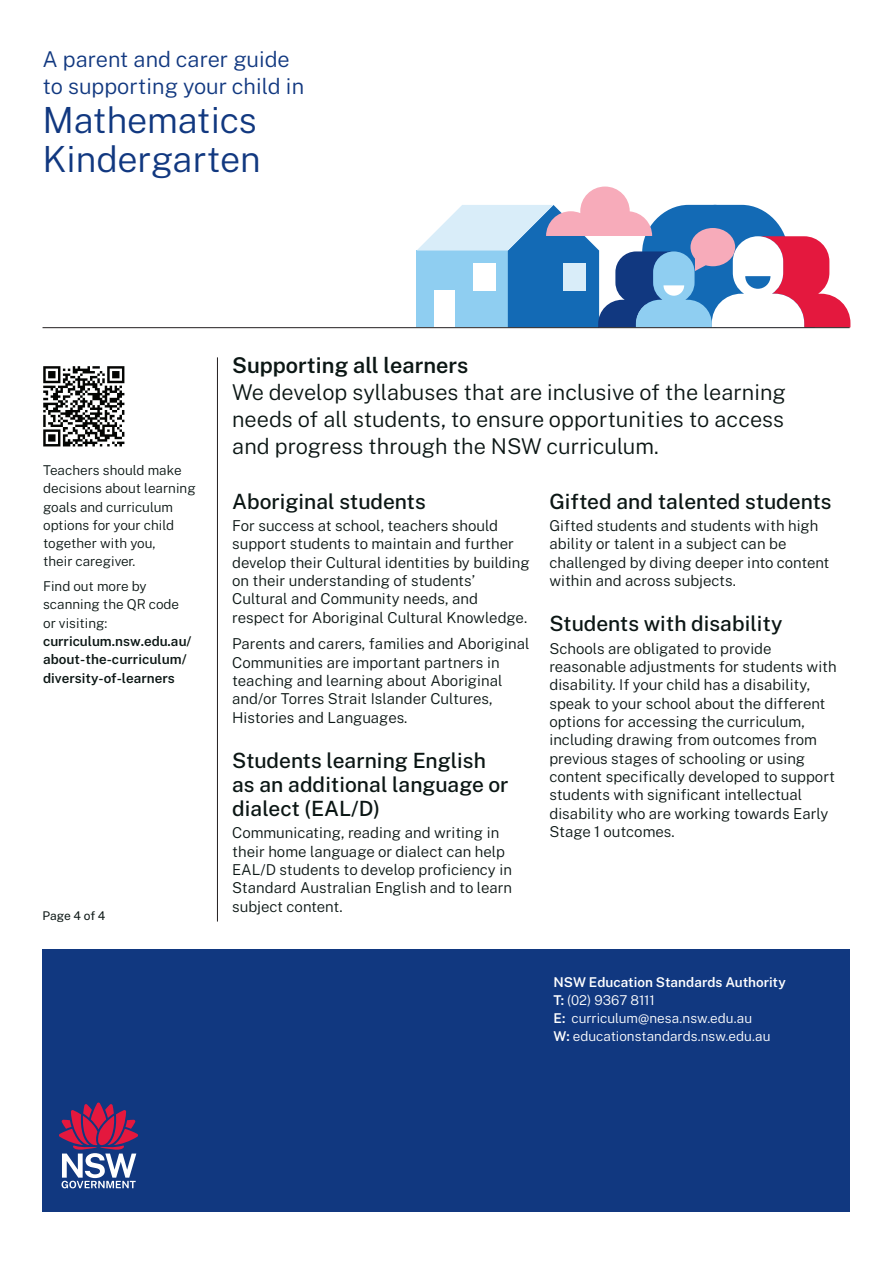
<style>
.page{position:relative;width:893px;height:1263px;background:#fff}
.page>*{position:absolute;margin:0;border:0;box-sizing:border-box;transform-origin:0 0}
.t1{font:300 36px/39px "Public Sans";letter-spacing:-.005em;color:#113880}
.t2{font:300 21.75px/27px "Public Sans";color:#0b1614;text-align:justify}
.t3{font:300 21.75px/27px "Public Sans";color:#113880}
.t4{font:600 21.75px "Public Sans";color:#0b1614}
.t5{font:500 21px/24px "Public Sans";color:#0b1614}
.t6{font:300 15px/18.3px "Public Sans";color:#0b1614}
.t7{font:300 13.5px/18.3px "Public Sans";color:#0b1614}
.t8{font:300 13.5px/18px "Public Sans";color:#fff}
.t9{font:600 13.5px/18.3px "Public Sans";color:#0b1614}
.t10{font:12px "Public Sans";letter-spacing:-.005em;color:#0b1614}
.s1{font-weight:600}
</style>
<div class="page">
<svg style="left:417px;top:187px;width:433px;height:140px"></svg>
<hr style="left:217px;top:357px;width:1px;height:564px;background:#231f20">
<div style="left:43px;top:950px;width:807px;height:262px;background:#113880"></div>
<svg style="left:59px;top:1102px;width:79px;height:86px"></svg>
<img style="left:43px;top:366px;width:82px;height:81px">
<hr style="left:43px;top:327px;width:807px;height:1px;background:#231f20">
<h2 class="t3" style="left:43px;top:44px;width:263px">A parent and carer guide to supporting your child in</h2>
<h1 class="t1" style="left:43px;top:98px;width:220px">Mathematics<br>Kindergarten</h1>
<p class="t7" style="left:43px;top:460px;width:154px">Teachers should make decisions about learning goals and curriculum options for your child together with you,<br>their caregiver.</p>
<p class="t7" style="left:43px;top:576px;width:138px">Find out more by scanning the QR code or visiting:</p>
<p class="t9" style="left:43px;top:631px;width:150px">curriculum.nsw.edu.au/ about-the-curriculum/ diversity-of-learners</p>
<p class="t10" style="left:43px;top:907px;width:64px">Page 4 of 4</p>
<h2 class="t4" style="left:232px;top:349px;width:238px">Supporting all learners</h2>
<h2 class="t2" style="left:232px;top:377px;width:555px">We develop syllabuses that are inclusive of the learning needs of all students, to ensure opportunities to access and progress through the NSW curriculum.</h2>
<h3 class="t5" style="left:232px;top:488px;width:195px">Aboriginal students</h3>
<p class="t6" style="left:232px;top:516px;width:299px">For success at school, teachers should support students to maintain and further develop their Cultural identities by building on their understanding of students’ Cultural and Community needs, and respect for Aboriginal Cultural Knowledge.</p>
<p class="t6" style="left:232px;top:634px;width:299px">Parents and carers, families and Aboriginal Communities are important partners in teaching and learning about Aboriginal and/or Torres Strait Islander Cultures, Histories and Languages.</p>
<h3 class="t5" style="left:232px;top:747px;width:278px">Students learning English as an additional language or dialect (EAL/D)</h3>
<p class="t6" style="left:232px;top:823px;width:281px">Communicating, reading and writing in their home language or dialect can help EAL/D students to develop proficiency in Standard Australian English and to learn subject content.</p>
<h3 class="t5" style="left:549px;top:488px;width:284px">Gifted and talented students</h3>
<p class="t6" style="left:549px;top:516px;width:282px">Gifted students and students with high ability or talent in a subject can be challenged by diving deeper into content within and across subjects.</p>
<h3 class="t5" style="left:549px;top:610px;width:234px">Students with disability</h3>
<p class="t6" style="left:549px;top:638px;width:289px">Schools are obligated to provide reasonable adjustments for students with disability. If your child has a disability, speak to your school about the different options for accessing the curriculum, including drawing from outcomes from previous stages of schooling or using content specifically developed to support students with significant intellectual disability who are working towards Early Stage 1 outcomes.</p>
<p class="t8" style="left:554px;top:972px;width:234px"><span class="s1">NSW Education Standards Authority<br>T:</span> (02) 9367 8111<br><span class="s1">E:</span> curriculum@nesa.nsw.edu.au<br><span class="s1">W:</span> educationstandards.nsw.edu.au</p>
</div>
